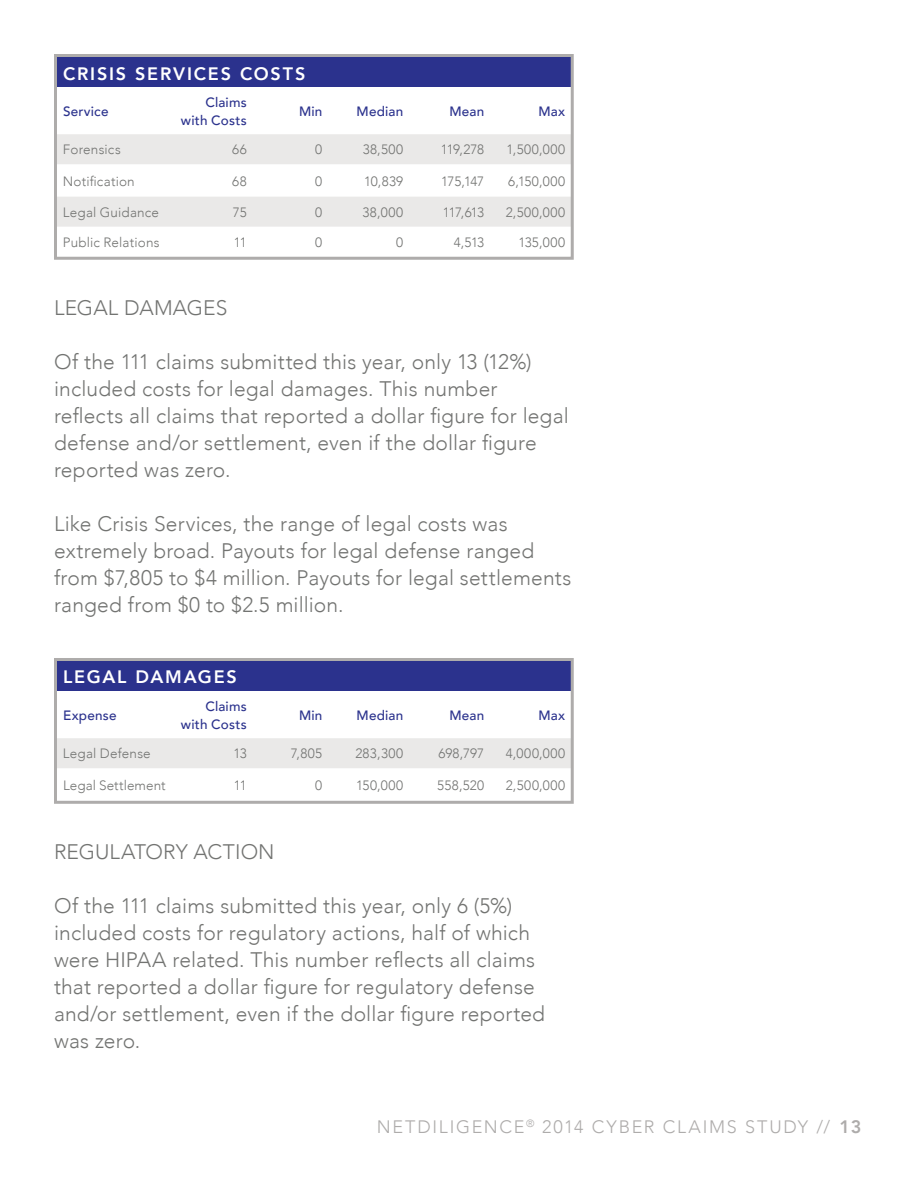
<style>
.page{position:relative;width:918px;height:1188px;background:#fff}
.page>*{position:absolute;margin:0;border:0;box-sizing:border-box;transform-origin:0 0}
.Body_Copy{font:300 21px/27px "Avenir";letter-spacing:.01em;color:#737472}
.t1{font:300 18px "Avenir";letter-spacing:.095em;color:#aeacab}
.Body_Copy-2{font:800 18px "Avenir";letter-spacing:.1em;color:#fff}
.Body_Copy-3{font:300 13.5px "Avenir";letter-spacing:.015em;color:#737472}
.Body_Copy-4{font:500 13.5px/18px "Avenir";letter-spacing:.015em;color:#2b328d;text-align:right}
.s1{font-weight:800}
</style>
<div class="page">
<div style="left:57px;top:57px;width:514px;height:30px;background:#2b328d"></div>
<svg style="left:58px;top:134px;width:512px;height:93px;fill:#eae9e8"></svg>
<div style="left:54px;top:54px;width:520px;height:206px;border:3px solid #aeacab"></div>
<div style="left:57px;top:661px;width:514px;height:30px;background:#2b328d"></div>
<div style="left:58px;top:738px;width:512px;height:30px;background:#eae9e8"></div>
<div style="left:54px;top:658px;width:520px;height:146px;border:3px solid #aeacab"></div>
<p class="Body_Copy-2" style="left:63px;top:57px;width:244px">CRISIS SERVICES COSTS</p>
<p class="Body_Copy-4" style="left:63px;top:101px;width:47px">Service</p>
<p class="Body_Copy-4" style="left:181px;top:92px;width:67px">Claims with Costs</p>
<p class="Body_Copy-4" style="left:299px;top:101px;width:25px">Min</p>
<p class="Body_Copy-4" style="left:357px;top:101px;width:48px">Median</p>
<p class="Body_Copy-4" style="left:449px;top:101px;width:36px">Mean</p>
<p class="Body_Copy-4" style="left:539px;top:101px;width:28px">Max</p>
<p class="Body_Copy-3" style="left:63px;top:142px;width:59px">Forensics</p>
<p class="Body_Copy-3" style="left:232px;top:142px;width:16px">66</p>
<p class="Body_Copy-3" style="left:315px;top:142px;width:9px">0</p>
<p class="Body_Copy-3" style="left:363px;top:142px;width:42px">38,500</p>
<p class="Body_Copy-3" style="left:441px;top:142px;width:45px">119,278</p>
<p class="Body_Copy-3" style="left:507px;top:142px;width:60px">1,500,000</p>
<p class="Body_Copy-3" style="left:63px;top:173px;width:73px">Notification</p>
<p class="Body_Copy-3" style="left:232px;top:173px;width:16px">68</p>
<p class="Body_Copy-3" style="left:315px;top:173px;width:9px">0</p>
<p class="Body_Copy-3" style="left:364px;top:173px;width:41px">10,839</p>
<p class="Body_Copy-3" style="left:441px;top:173px;width:45px">175,147</p>
<p class="Body_Copy-3" style="left:508px;top:173px;width:59px">6,150,000</p>
<p class="Body_Copy-3" style="left:63px;top:204px;width:98px">Legal Guidance</p>
<p class="Body_Copy-3" style="left:233px;top:204px;width:15px">75</p>
<p class="Body_Copy-3" style="left:315px;top:204px;width:9px">0</p>
<p class="Body_Copy-3" style="left:362px;top:204px;width:42px">38,000</p>
<p class="Body_Copy-3" style="left:443px;top:204px;width:43px">117,613</p>
<p class="Body_Copy-3" style="left:506px;top:204px;width:61px">2,500,000</p>
<p class="Body_Copy-3" style="left:63px;top:234px;width:98px">Public Relations</p>
<p class="Body_Copy-3" style="left:234px;top:234px;width:14px">11</p>
<p class="Body_Copy-3" style="left:315px;top:234px;width:9px">0</p>
<p class="Body_Copy-3" style="left:396px;top:234px;width:9px">0</p>
<p class="Body_Copy-3" style="left:454px;top:234px;width:32px">4,513</p>
<p class="Body_Copy-3" style="left:518px;top:234px;width:48px">135,000</p>
<p class="Body_Copy" style="left:54px;top:294px;width:175px">LEGAL DAMAGES</p>
<p class="Body_Copy" style="left:54px;top:348px;width:516px">Of the 111 claims submitted this year, only 13 (12%) included costs for legal damages. This number reflects all claims that reported a dollar figure for legal defense and/or settlement, even if the dollar figure reported was zero.</p>
<p class="Body_Copy" style="left:54px;top:510px;width:519px">Like Crisis Services, the range of legal costs was extremely broad. Payouts for legal defense ranged from $7,805 to $4 million. Payouts for legal settlements ranged from $0 to $2.5 million.</p>
<p class="Body_Copy-2" style="left:63px;top:661px;width:175px">LEGAL DAMAGES</p>
<p class="Body_Copy-4" style="left:63px;top:705px;width:55px">Expense</p>
<p class="Body_Copy-4" style="left:181px;top:696px;width:67px">Claims with Costs</p>
<p class="Body_Copy-4" style="left:299px;top:705px;width:25px">Min</p>
<p class="Body_Copy-4" style="left:357px;top:705px;width:48px">Median</p>
<p class="Body_Copy-4" style="left:449px;top:705px;width:36px">Mean</p>
<p class="Body_Copy-4" style="left:539px;top:705px;width:28px">Max</p>
<p class="Body_Copy-3" style="left:63px;top:746px;width:89px">Legal Defense</p>
<p class="Body_Copy-3" style="left:233px;top:746px;width:15px">13</p>
<p class="Body_Copy-3" style="left:291px;top:746px;width:33px">7,805</p>
<p class="Body_Copy-3" style="left:356px;top:746px;width:49px">283,300</p>
<p class="Body_Copy-3" style="left:438px;top:746px;width:47px">698,797</p>
<p class="Body_Copy-3" style="left:506px;top:746px;width:61px">4,000,000</p>
<p class="Body_Copy-3" style="left:63px;top:777px;width:104px">Legal Settlement</p>
<p class="Body_Copy-3" style="left:234px;top:777px;width:14px">11</p>
<p class="Body_Copy-3" style="left:315px;top:777px;width:9px">0</p>
<p class="Body_Copy-3" style="left:356px;top:777px;width:49px">150,000</p>
<p class="Body_Copy-3" style="left:437px;top:777px;width:49px">558,520</p>
<p class="Body_Copy-3" style="left:506px;top:777px;width:61px">2,500,000</p>
<p class="Body_Copy" style="left:54px;top:838px;width:222px">REGULATORY ACTION</p>
<p class="Body_Copy" style="left:54px;top:892px;width:493px">Of the 111 claims submitted this year, only 6 (5%) included costs for regulatory actions, half of which were HIPAA related. This number reflects all claims that reported a dollar figure for regulatory defense and/or settlement, even if the dollar figure reported was zero.</p>
<p class="t1" style="left:377px;top:1116px;width:486px">NETDILIGENCE<sup>®</sup> 2014 CYBER CLAIMS STUDY // <span class="s1">13</span></p>
</div>
